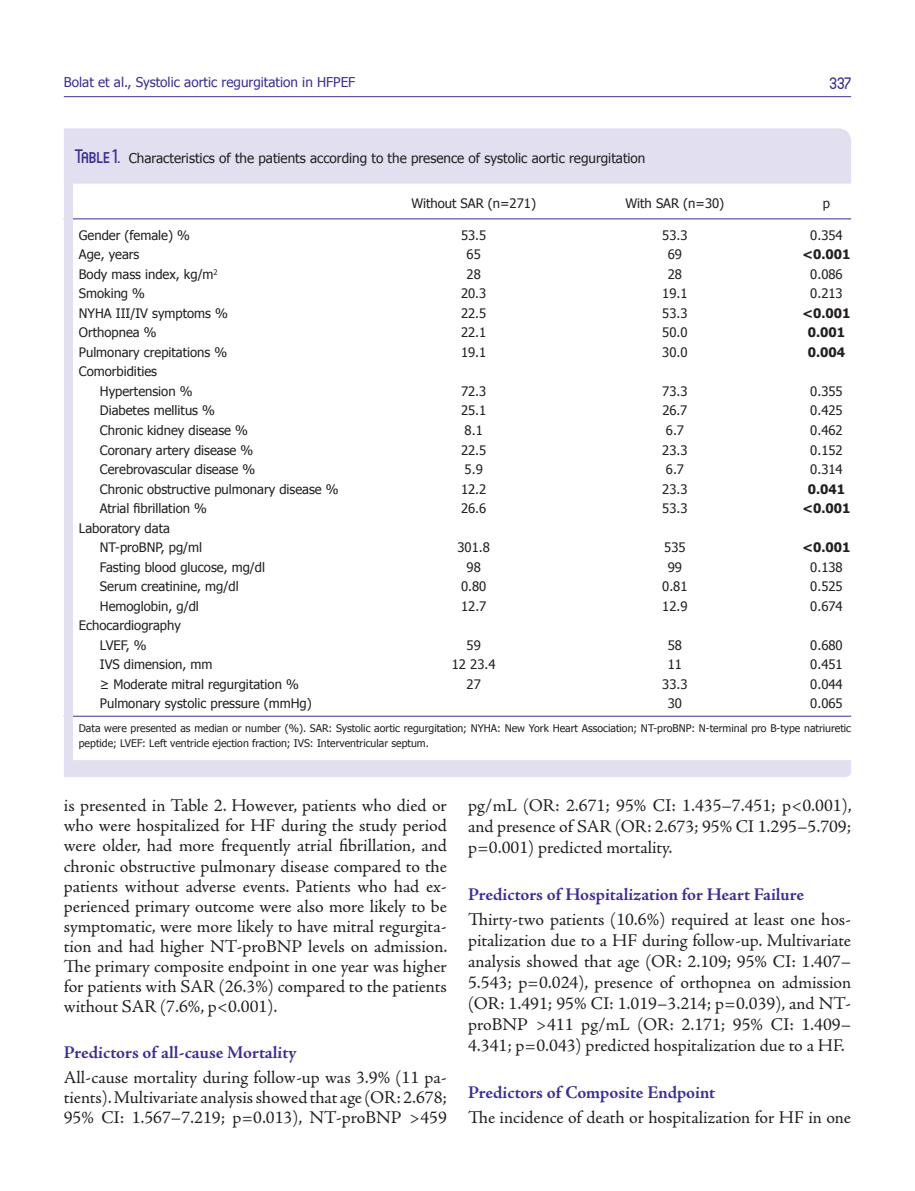
<style>
.page{position:relative;width:915px;height:1191px;background:#fff}
.page>*{position:absolute;margin:0;border:0;box-sizing:border-box;transform-origin:0 0}
._01__Yazı_Metni_NCI{font:18px/20.1px "Adobe Jenson Pro";color:#231f20;text-align:justify}
.Ikinci_Arabaslik{font:700 18px "Adobe Jenson Pro";letter-spacing:-.005em;color:#3a3091}
.t1{font:500 16.5px "Circula";color:#3a3091}
._07__Tablo_Baslik_NC{font:13.5px "Tahoma";color:#231f20}
.t2{font:13.5px "Tahoma";color:#3a3091}
.t3{font:13.05px "Tahoma";color:#231f20}
.t4{font:700 13.05px "Tahoma";color:#231f20}
.t5{font:10.5px/15px "Tahoma";color:#231f20}
.s1{font-family:"Circula";font-weight:500;font-size:19.5px;color:#3a3091}
</style>
<div class="page">
<hr style="left:64px;top:96px;width:786px;height:1px;background:#3a3091">
<div style="left:64px;top:760px;width:786px;height:17px;background:#e2e0f0"></div>
<div style="left:64px;top:128px;width:786px;height:56px;background:#e2e0f0"></div>
<hr style="left:64px;top:716px;width:786px;height:1px;background:#3a3091">
<hr style="left:64px;top:218px;width:786px;height:1px;background:#3a3091">
<div style="left:64px;top:177px;width:8px;height:591px;background:#e2e0f0"></div>
<p class="t2" style="left:64px;top:73px;width:293px">Bolat et al., Systolic aortic regurgitation in HFPEF</p>
<p class="t1" style="left:829px;top:73px;width:23px">337</p>
<p class="_07__Tablo_Baslik_NC" style="left:75px;top:150px;width:572px"><span class="s1">Table 1.</span> Characteristics of the patients according to the presence of systolic aortic regurgitation</p>
<p class="t3" style="left:411px;top:195px;width:126px">Without SAR (n=271)</p>
<p class="t3" style="left:625px;top:195px;width:100px">With SAR (n=30)</p>
<p class="t3" style="left:822px;top:195px;width:9px">p</p>
<p class="t3" style="left:79px;top:227px;width:113px">Gender (female) %</p>
<p class="t3" style="left:461px;top:227px;width:27px">53.5</p>
<p class="t3" style="left:662px;top:227px;width:27px">53.3</p>
<p class="t3" style="left:810px;top:227px;width:34px">0.354</p>
<p class="t3" style="left:79px;top:246px;width:62px">Age, years</p>
<p class="t3" style="left:466px;top:246px;width:16px">65</p>
<p class="t3" style="left:667px;top:246px;width:16px">69</p>
<p class="t4" style="left:802px;top:245px;width:50px">&lt;0.001</p>
<p class="t3" style="left:79px;top:266px;width:140px">Body mass index, kg/m<sup>2</sup></p>
<p class="t3" style="left:466px;top:266px;width:16px">28</p>
<p class="t3" style="left:667px;top:266px;width:16px">28</p>
<p class="t3" style="left:810px;top:266px;width:34px">0.086</p>
<p class="t3" style="left:79px;top:285px;width:68px">Smoking %</p>
<p class="t3" style="left:461px;top:285px;width:27px">20.3</p>
<p class="t3" style="left:662px;top:285px;width:27px">19.1</p>
<p class="t3" style="left:810px;top:285px;width:34px">0.213</p>
<p class="t3" style="left:79px;top:305px;width:150px">NYHA III/IV symptoms %</p>
<p class="t3" style="left:461px;top:305px;width:27px">22.5</p>
<p class="t3" style="left:662px;top:305px;width:27px">53.3</p>
<p class="t4" style="left:802px;top:304px;width:50px">&lt;0.001</p>
<p class="t3" style="left:79px;top:324px;width:79px">Orthopnea %</p>
<p class="t3" style="left:461px;top:324px;width:27px">22.1</p>
<p class="t3" style="left:662px;top:324px;width:27px">50.0</p>
<p class="t4" style="left:807px;top:323px;width:39px">0.001</p>
<p class="t3" style="left:79px;top:344px;width:150px">Pulmonary crepitations %</p>
<p class="t3" style="left:461px;top:344px;width:27px">19.1</p>
<p class="t3" style="left:662px;top:344px;width:27px">30.0</p>
<p class="t4" style="left:807px;top:343px;width:39px">0.004</p>
<p class="t3" style="left:79px;top:363px;width:80px">Comorbidities</p>
<p class="t3" style="left:100px;top:383px;width:94px">Hypertension %</p>
<p class="t3" style="left:461px;top:383px;width:27px">72.3</p>
<p class="t3" style="left:662px;top:383px;width:27px">73.3</p>
<p class="t3" style="left:810px;top:383px;width:34px">0.355</p>
<p class="t3" style="left:100px;top:402px;width:117px">Diabetes mellitus %</p>
<p class="t3" style="left:461px;top:402px;width:27px">25.1</p>
<p class="t3" style="left:662px;top:402px;width:27px">26.7</p>
<p class="t3" style="left:810px;top:402px;width:34px">0.425</p>
<p class="t3" style="left:100px;top:422px;width:149px">Chronic kidney disease %</p>
<p class="t3" style="left:464px;top:422px;width:20px">8.1</p>
<p class="t3" style="left:665px;top:422px;width:19px">6.7</p>
<p class="t3" style="left:810px;top:422px;width:34px">0.462</p>
<p class="t3" style="left:100px;top:441px;width:155px">Coronary artery disease %</p>
<p class="t3" style="left:461px;top:441px;width:27px">22.5</p>
<p class="t3" style="left:662px;top:441px;width:27px">23.3</p>
<p class="t3" style="left:810px;top:441px;width:34px">0.152</p>
<p class="t3" style="left:100px;top:461px;width:157px">Cerebrovascular disease %</p>
<p class="t3" style="left:464px;top:461px;width:20px">5.9</p>
<p class="t3" style="left:665px;top:461px;width:19px">6.7</p>
<p class="t3" style="left:810px;top:461px;width:34px">0.314</p>
<p class="t3" style="left:100px;top:480px;width:240px">Chronic obstructive pulmonary disease %</p>
<p class="t3" style="left:461px;top:480px;width:27px">12.2</p>
<p class="t3" style="left:662px;top:480px;width:27px">23.3</p>
<p class="t4" style="left:807px;top:479px;width:39px">0.041</p>
<p class="t3" style="left:100px;top:500px;width:108px">Atrial fibrillation %</p>
<p class="t3" style="left:461px;top:500px;width:27px">26.6</p>
<p class="t3" style="left:662px;top:500px;width:27px">53.3</p>
<p class="t4" style="left:802px;top:499px;width:50px">&lt;0.001</p>
<p class="t3" style="left:79px;top:519px;width:92px">Laboratory data</p>
<p class="t3" style="left:100px;top:539px;width:104px">NT-proBNP, pg/ml</p>
<p class="t3" style="left:457px;top:539px;width:34px">301.8</p>
<p class="t3" style="left:664px;top:539px;width:23px">535</p>
<p class="t4" style="left:802px;top:538px;width:50px">&lt;0.001</p>
<p class="t3" style="left:100px;top:558px;width:167px">Fasting blood glucose, mg/dl</p>
<p class="t3" style="left:466px;top:558px;width:16px">98</p>
<p class="t3" style="left:667px;top:558px;width:16px">99</p>
<p class="t3" style="left:810px;top:558px;width:34px">0.138</p>
<p class="t3" style="left:100px;top:578px;width:140px">Serum creatinine, mg/dl</p>
<p class="t3" style="left:461px;top:578px;width:27px">0.80</p>
<p class="t3" style="left:662px;top:578px;width:27px">0.81</p>
<p class="t3" style="left:810px;top:578px;width:34px">0.525</p>
<p class="t3" style="left:100px;top:597px;width:100px">Hemoglobin, g/dl</p>
<p class="t3" style="left:461px;top:597px;width:27px">12.7</p>
<p class="t3" style="left:662px;top:597px;width:27px">12.9</p>
<p class="t3" style="left:810px;top:597px;width:34px">0.674</p>
<p class="t3" style="left:79px;top:617px;width:103px">Echocardiography</p>
<p class="t3" style="left:100px;top:636px;width:48px">LVEF, %</p>
<p class="t3" style="left:466px;top:636px;width:16px">59</p>
<p class="t3" style="left:667px;top:636px;width:16px">58</p>
<p class="t3" style="left:810px;top:636px;width:34px">0.680</p>
<p class="t3" style="left:100px;top:656px;width:114px">IVS dimension, mm</p>
<p class="t3" style="left:451px;top:656px;width:45px">12 23.4</p>
<p class="t3" style="left:667px;top:656px;width:16px">11</p>
<p class="t3" style="left:810px;top:656px;width:34px">0.451</p>
<p class="t3" style="left:100px;top:675px;width:200px">≥ Moderate mitral regurgitation %</p>
<p class="t3" style="left:466px;top:675px;width:16px">27</p>
<p class="t3" style="left:662px;top:675px;width:27px">33.3</p>
<p class="t3" style="left:810px;top:675px;width:34px">0.044</p>
<p class="t3" style="left:100px;top:695px;width:213px">Pulmonary systolic pressure (mmHg)</p>
<p class="t3" style="left:667px;top:695px;width:16px">30</p>
<p class="t3" style="left:810px;top:695px;width:34px">0.065</p>
<p class="t5" style="left:79px;top:720px;width:773px">Data were presented as median or number (%). SAR: Systolic aortic regurgitation; NYHA: New York Heart Association; NT-proBNP: N-terminal pro B-type natriuretic peptide; LVEF: Left ventricle ejection fraction; IVS: Interventricular septum.</p>
<p class="_01__Yazı_Metni_NCI" style="left:64px;top:796px;width:385px">is presented in Table 2. However, patients who died or who were hospitalized for HF during the study period were older, had more frequently atrial fibrillation, and chronic obstructive pulmonary disease compared to the patients without adverse events. Patients who had ex&shy;perienced primary outcome were also more likely to be symptomatic, were more likely to have mitral regurgita&shy;tion and had higher NT-proBNP levels on admission.<br>The primary composite endpoint in one year was higher for patients with SAR (26.3%) compared to the patients without SAR (7.6%, p&lt;0.001).</p>
<p class="Ikinci_Arabaslik" style="left:64px;top:1042px;width:234px">Predictors of all-cause Mortality</p>
<p class="_01__Yazı_Metni_NCI" style="left:64px;top:1067px;width:384px">All-cause mortality during follow-up was 3.9% (11 pa&shy;tients). Multivariate analysis showed that age (OR: 2.678; 95% CI: 1.567–7.219; p=0.013), NT-proBNP &gt;459</p>
<p class="_01__Yazı_Metni_NCI" style="left:468px;top:795px;width:385px;line-height:20.9px">pg/mL (OR: 2.671; 95% CI: 1.435–7.451; p&lt;0.001), and presence of SAR (OR: 2.673; 95% CI 1.295–5.709; p=0.001) predicted mortality.</p>
<p class="Ikinci_Arabaslik" style="left:468px;top:883px;width:337px">Predictors of Hospitalization for Heart Failure</p>
<p class="_01__Yazı_Metni_NCI" style="left:468px;top:909px;width:384px;line-height:21px">Thirty-two patients (10.6%) required at least one hos&shy;pitalization due to a HF during follow-up. Multivariate analysis showed that age (OR: 2.109; 95% CI: 1.407– 5.543; p=0.024), presence of orthopnea on admission (OR: 1.491; 95% CI: 1.019–3.214; p=0.039), and NT&shy;proBNP &gt;411 pg/mL (OR: 2.171; 95% CI: 1.409– 4.341; p=0.043) predicted hospitalization due to a HF.</p>
<p class="Ikinci_Arabaslik" style="left:468px;top:1081px;width:248px">Predictors of Composite Endpoint</p>
<p class="_01__Yazı_Metni_NCI" style="left:468px;top:1107px;width:384px">The incidence of death or hospitalization for HF in one</p>
</div>
